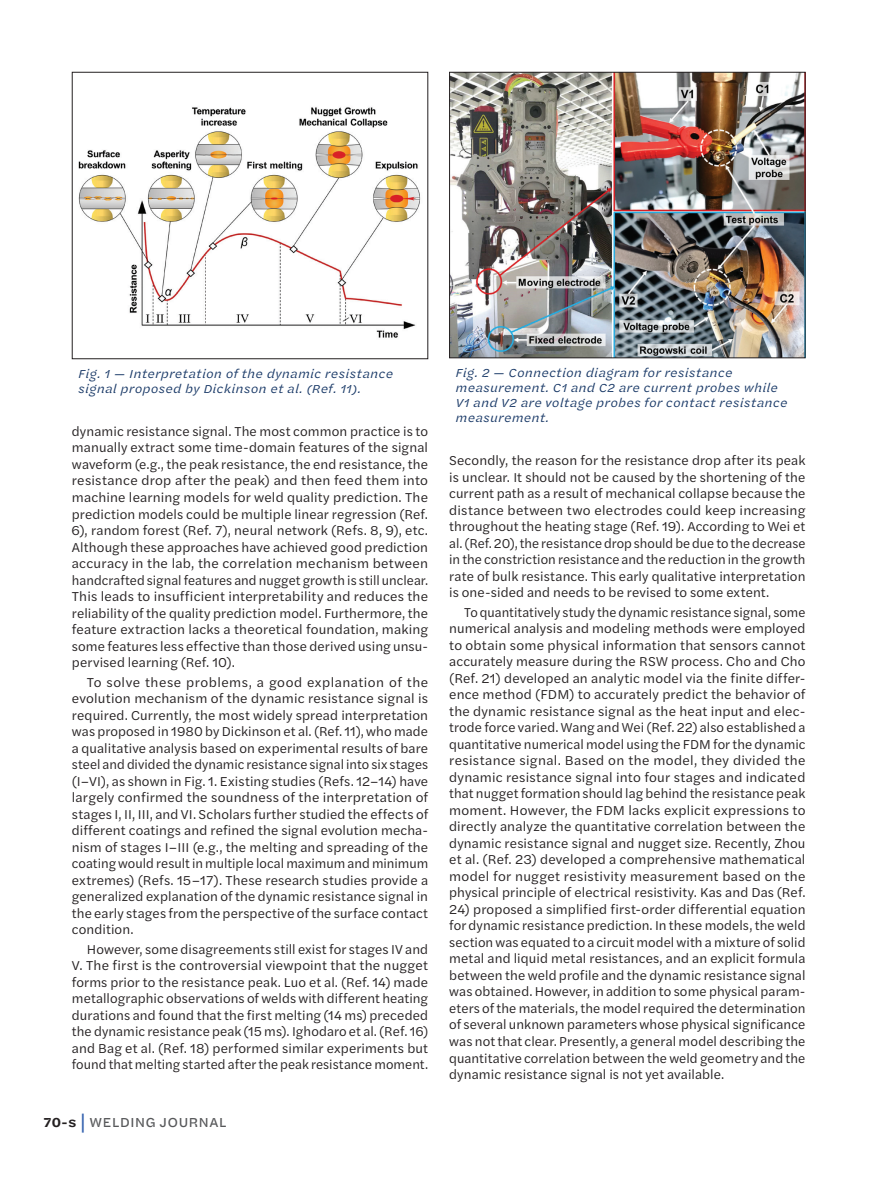
<style>
.page{position:relative;width:876px;height:1177px;background:#fff}
.page>*{position:absolute;margin:0;border:0;box-sizing:border-box;transform-origin:0 0}
.t1{font:13.5px/16.5px "Halyard Text";letter-spacing:.005em;color:#231f20;text-align:justify}
.t2{font:13.5px "Halyard Micro";color:#57585a}
.t3{font:italic 12px/15px "Halyard Micro";color:#183866}
.s1{font-weight:600;color:#231f20}
.s2{font-size:21px;color:#3965b0}
</style>
<div class="page">
<img style="left:78px;top:107px;width:343px;height:231px">
<div style="left:72px;top:72px;width:356px;height:287px;border:1px solid #231f20"></div>
<img style="left:451px;top:74px;width:352px;height:282px">
<div style="left:449px;top:72px;width:356px;height:286px;border:1px solid #231f20"></div>
<p class="t3" style="left:78px;top:365px;width:317px">Fig. 1 — Interpretation of the dynamic resistance signal proposed by Dickinson et al. (Ref. 11).</p>
<p class="t3" style="left:455px;top:365px;width:334px">Fig. 2 — Connection diagram for resistance measurement. C1 and C2 are current probes while V1 and V2 are voltage probes for contact resistance measurement.</p>
<p class="t1" style="left:72px;top:422px;width:358px">dynamic resistance signal. The most common practice is to manually extract some time-domain features of the signal waveform (e.g., the peak resistance, the end resistance, the resistance drop after the peak) and then feed them into machine learning models for weld quality prediction. The prediction models could be multiple linear regression (Ref.<br>6), random forest (Ref. 7), neural network (Refs. 8, 9), etc.<br>Although these approaches have achieved good prediction accuracy in the lab, the correlation mechanism between handcrafted signal features and nugget growth is still unclear.<br>This leads to insufficient interpretability and reduces the reliability of the quality prediction model. Furthermore, the feature extraction lacks a theoretical foundation, making some features less effective than those derived using unsu&shy;pervised learning (Ref. 10).</p>
<p class="t1" style="left:72px;top:673px;width:358px;text-indent:15px">To solve these problems, a good explanation of the evolution mechanism of the dynamic resistance signal is required. Currently, the most widely spread interpretation was proposed in 1980 by Dickinson et al. (Ref. 11), who made a qualitative analysis based on experimental results of bare steel and divided the dynamic resistance signal into six stages (I–VI), as shown in Fig. 1. Existing studies (Refs. 12–14) have largely confirmed the soundness of the interpretation of stages I, II, III, and VI. Scholars further studied the effects of different coatings and refined the signal evolution mecha&shy;nism of stages I–III (e.g., the melting and spreading of the coating would result in multiple local maximum and minimum extremes) (Refs. 15–17). These research studies provide a generalized explanation of the dynamic resistance signal in the early stages from the perspective of the surface contact condition.</p>
<p class="t1" style="left:72px;top:940px;width:358px;text-indent:15px">However, some disagreements still exist for stages IV and V. The first is the controversial viewpoint that the nugget forms prior to the resistance peak. Luo et al. (Ref. 14) made metallographic observations of welds with different heating durations and found that the first melting (14 ms) preceded the dynamic resistance peak (15 ms). Ighodaro et al. (Ref. 16) and Bag et al. (Ref. 18) performed similar experiments but found that melting started after the peak resistance moment.</p>
<p class="t2" style="left:43px;top:1112px;width:185px"><span class="s1">70-s</span> <span class="s2">|</span> WELDING JOURNAL</p>
<p class="t1" style="left:449px;top:451px;width:358px">Secondly, the reason for the resistance drop after its peak is unclear. It should not be caused by the shortening of the current path as a result of mechanical collapse because the distance between two electrodes could keep increasing throughout the heating stage (Ref. 19). According to Wei et al. (Ref. 20), the resistance drop should be due to the decrease in the constriction resistance and the reduction in the growth rate of bulk resistance. This early qualitative interpretation is one-sided and needs to be revised to some extent.</p>
<p class="t1" style="left:449px;top:603px;width:358px;text-indent:15px">To quantitatively study the dynamic resistance signal, some numerical analysis and modeling methods were employed to obtain some physical information that sensors cannot accurately measure during the RSW process. Cho and Cho (Ref. 21) developed an analytic model via the finite differ&shy;ence method (FDM) to accurately predict the behavior of the dynamic resistance signal as the heat input and elec&shy;trode force varied. Wang and Wei (Ref. 22) also established a quantitative numerical model using the FDM for the dynamic resistance signal. Based on the model, they divided the dynamic resistance signal into four stages and indicated that nugget formation should lag behind the resistance peak moment. However, the FDM lacks explicit expressions to directly analyze the quantitative correlation between the dynamic resistance signal and nugget size. Recently, Zhou et al. (Ref. 23) developed a comprehensive mathematical model for nugget resistivity measurement based on the physical principle of electrical resistivity. Kas and Das (Ref.</p>
<p class="t1" style="left:449px;top:900px;width:358px">24) proposed a simplified first-order differential equation for dynamic resistance prediction. In these models, the weld section was equated to a circuit model with a mixture of solid metal and liquid metal resistances, and an explicit formula between the weld profile and the dynamic resistance signal was obtained. However, in addition to some physical param&shy;eters of the materials, the model required the determination of several unknown parameters whose physical significance was not that clear. Presently, a general model describing the quantitative correlation between the weld geometry and the dynamic resistance signal is not yet available.</p>
</div>
